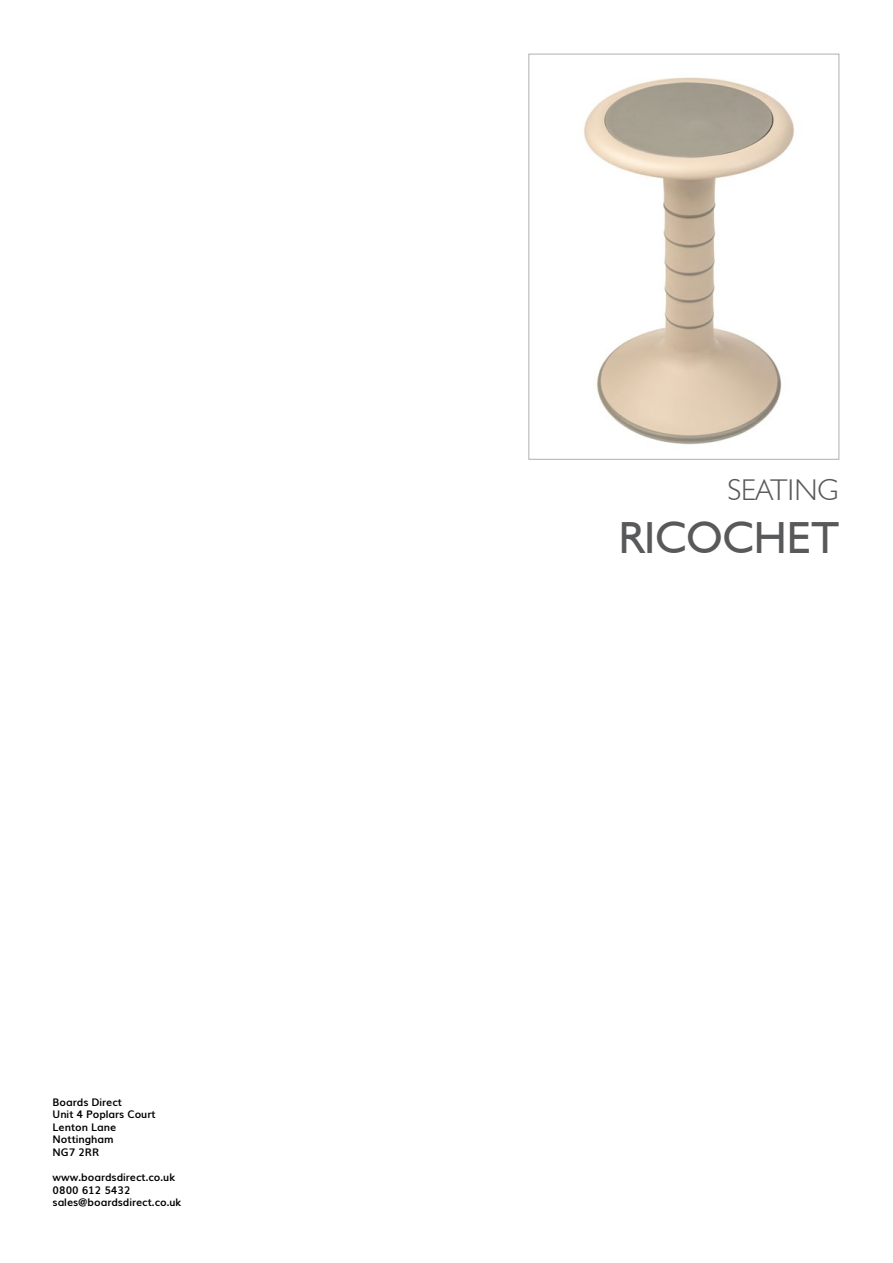
<style>
.page{position:relative;width:893px;height:1263px;background:#fff}
.page>*{position:absolute;margin:0;border:0;box-sizing:border-box;transform-origin:0 0}
.t1{font:45px "Humanist 521 BT";color:#58595b}
.t2{font:300 30px "Humanist 521 BT";color:#58595b}
.t3{font:700 10.5px/12.6px "Muli";color:#000}
</style>
<div class="page">
<img style="left:584px;top:77px;width:210px;height:368px">
<div style="left:529px;top:54px;width:310px;height:405px;border:1px solid #adafb2"></div>
<p class="t3" style="left:53px;top:1095px;width:104px">Boards Direct<br>Unit 4 Poplars Court<br>Lenton Lane<br>Nottingham<br>NG7 2RR</p>
<p class="t3" style="left:53px;top:1170px;width:130px">www.boardsdirect.co.uk<br>0800 612 5432 sales@boardsdirect.co.uk</p>
<h2 class="t2" style="left:727px;top:472px;width:113px">SEATING</h2>
<h1 class="t1" style="left:619px;top:510px;width:222px">RICOCHET</h1>
</div>
